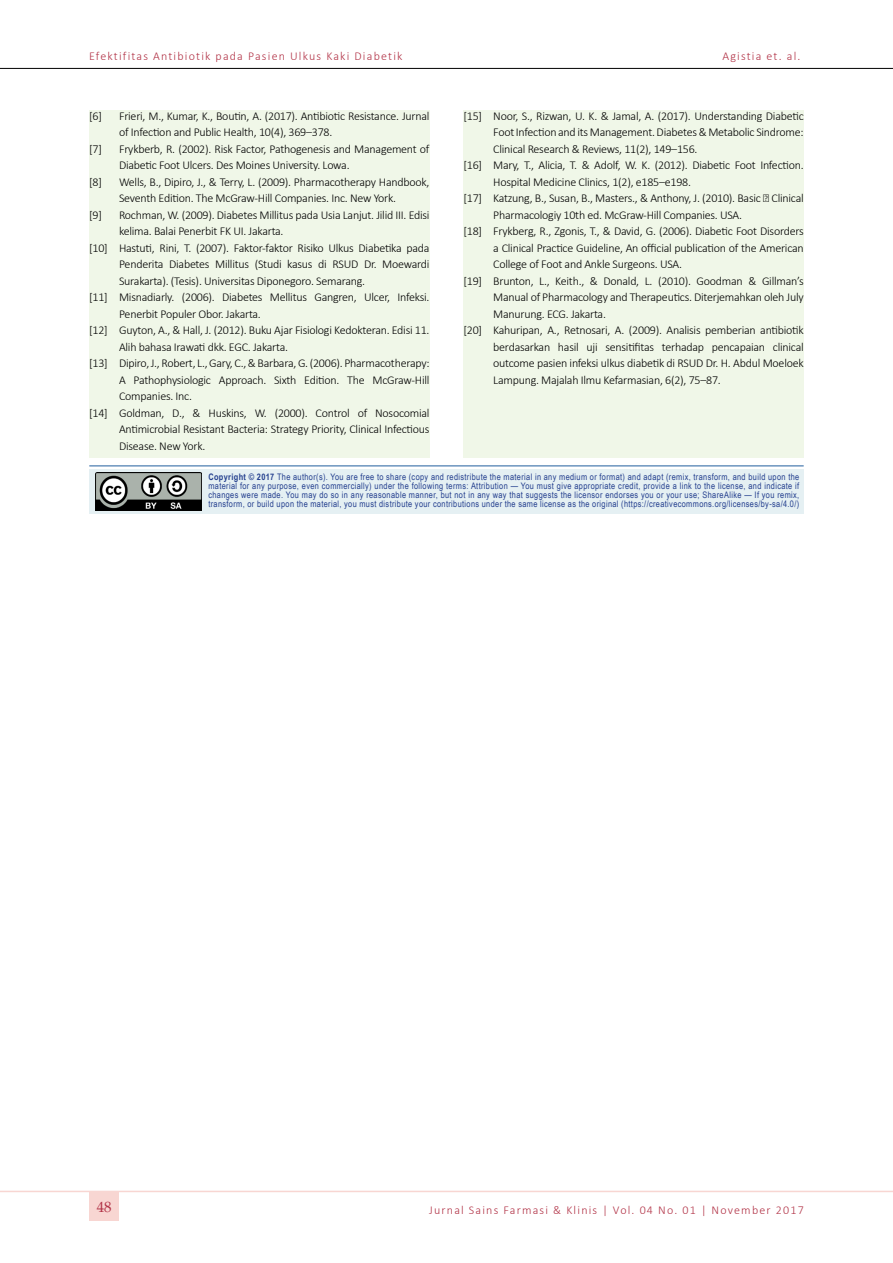
<style>
.page{position:relative;width:893px;height:1263px;background:#fff}
.page>*{position:absolute;margin:0;border:0;box-sizing:border-box;transform-origin:0 0}
.t1{font:15px "Book Antiqua";color:#b23347}
.t2{font:300 12px/16.5px "Calibri";letter-spacing:-.02em;color:#000}
.t3{font:300 12px "Calibri";letter-spacing:.1em;color:#b23347}
.t4{font:9px/9px "Arial Narrow";letter-spacing:.04em;color:#25408f;text-align:justify}
.s1{font-weight:700}
</style>
<div class="page">
<div style="left:89px;top:111px;width:340px;height:347px;background:#f0f7e8"></div>
<div style="left:463px;top:111px;width:341px;height:347px;background:#f0f7e8"></div>
<div style="left:89px;top:469px;width:715px;height:45px;background:#e5f0f3"></div>
<hr style="left:89px;top:465px;width:715px;height:1px;background:#215e9e">
<img style="left:95px;top:473px;width:106px;height:37px">
<hr style="left:0;top:68px;width:893px;height:1px;background:#000">
<hr style="left:0;top:1191px;width:893px;height:1px;background:#f8d6d2">
<div style="left:89px;top:1191px;width:30px;height:30px;background:#f8d6d2"></div>
<p class="t3" style="left:89px;top:49px;width:315px">Efektifitas Antibiotik pada Pasien Ulkus Kaki Diabetik</p>
<p class="t3" style="left:722px;top:49px;width:80px">Agistia et. al.</p>
<p class="t2" style="left:89px;top:107px;width:14px">[6]</p>
<p class="t2" style="left:119px;top:107px;width:312px">Frieri, M., Kumar, K., Boutin, A. (2017). Antibiotic Resistance. Jurnal of Infection and Public Health, 10(4), 369–378.</p>
<p class="t2" style="left:89px;top:140px;width:14px">[7]</p>
<p class="t2" style="left:119px;top:140px;width:312px">Frykberb, R. (2002). Risk Factor, Pathogenesis and Management of<br>Diabetic Foot Ulcers. Des Moines University. Lowa.</p>
<p class="t2" style="left:89px;top:173px;width:14px">[8]</p>
<p class="t2" style="left:119px;top:173px;width:312px">Wells, B., Dipiro, J., &amp; Terry, L. (2009). Pharmacotherapy Handbook,<br>Seventh Edition. The McGraw-Hill Companies. Inc. New York.</p>
<p class="t2" style="left:89px;top:206px;width:14px">[9]</p>
<p class="t2" style="left:119px;top:206px;width:312px">Rochman, W. (2009). Diabetes Millitus pada Usia Lanjut. Jilid III. Edisi</p>
<p class="t2" style="left:119px;top:223px;width:166px">kelima. Balai Penerbit FK UI. Jakarta.</p>
<p class="t2" style="left:89px;top:239px;width:342px">[10] Hastuti, Rini, T. (2007). Faktor-faktor Risiko Ulkus Diabetika pada</p>
<p class="t2" style="left:119px;top:256px;width:312px">Penderita Diabetes Millitus (Studi kasus di RSUD Dr. Moewardi</p>
<p class="t2" style="left:119px;top:272px;width:248px">Surakarta). (Tesis). Universitas Diponegoro. Semarang.</p>
<p class="t2" style="left:89px;top:289px;width:342px">[11] Misnadiarly. (2006). Diabetes Mellitus Gangren, Ulcer, Infeksi.</p>
<p class="t2" style="left:119px;top:305px;width:143px">Penerbit Populer Obor. Jakarta.</p>
<p class="t2" style="left:89px;top:322px;width:342px">[12] Guyton, A., &amp; Hall, J. (2012). Buku Ajar Fisiologi Kedokteran. Edisi 11.</p>
<p class="t2" style="left:119px;top:338px;width:170px">Alih bahasa Irawati dkk. EGC. Jakarta.</p>
<p class="t2" style="left:89px;top:355px;width:342px">[13] Dipiro, J., Robert, L., Gary, C., &amp; Barbara, G. (2006). Pharmacotherapy:</p>
<p class="t2" style="left:119px;top:371px;width:312px">A Pathophysiologic Approach. Sixth Edition. The McGraw-Hill</p>
<p class="t2" style="left:119px;top:388px;width:75px">Companies. Inc.</p>
<p class="t2" style="left:89px;top:404px;width:342px">[14] Goldman, D., &amp; Huskins, W. (2000). Control of Nosocomial</p>
<p class="t2" style="left:119px;top:421px;width:312px">Antimicrobial Resistant Bacteria: Strategy Priority, Clinical Infectious</p>
<p class="t2" style="left:119px;top:437px;width:88px">Disease. New York.</p>
<p class="t2" style="left:463px;top:107px;width:342px">[15] Noor, S., Rizwan, U. K. &amp; Jamal, A. (2017). Understanding Diabetic</p>
<p class="t2" style="left:493px;top:124px;width:312px">Foot Infection and its Management. Diabetes &amp; Metabolic Sindrome:</p>
<p class="t2" style="left:493px;top:140px;width:206px">Clinical Research &amp; Reviews, 11(2), 149–156.</p>
<p class="t2" style="left:463px;top:157px;width:342px">[16] Mary, T., Alicia, T. &amp; Adolf, W. K. (2012). Diabetic Foot Infection.</p>
<p class="t2" style="left:493px;top:173px;width:199px">Hospital Medicine Clinics, 1(2), e185–e198.</p>
<p class="t2" style="left:463px;top:190px;width:342px">[17] Katzung, B., Susan, B., Masters., &amp; Anthony, J. (2010). Basic Clinical</p>
<p class="t2" style="left:493px;top:206px;width:250px">Pharmacologiy 10th ed. McGraw-Hill Companies. USA.</p>
<p class="t2" style="left:463px;top:223px;width:342px">[18] Frykberg, R., Zgonis, T., &amp; David, G. (2006). Diabetic Foot Disorders</p>
<p class="t2" style="left:493px;top:239px;width:312px">a Clinical Practice Guideline, An official publication of the American</p>
<p class="t2" style="left:493px;top:256px;width:190px">College of Foot and Ankle Surgeons. USA.</p>
<p class="t2" style="left:463px;top:272px;width:342px">[19] Brunton, L., Keith., &amp; Donald, L. (2010). Goodman &amp; Gillman’s</p>
<p class="t2" style="left:493px;top:289px;width:312px">Manual of Pharmacology and Therapeutics. Diterjemahkan oleh July</p>
<p class="t2" style="left:493px;top:305px;width:114px">Manurung. ECG. Jakarta.</p>
<p class="t2" style="left:463px;top:322px;width:342px">[20] Kahuripan, A., Retnosari, A. (2009). Analisis pemberian antibiotik</p>
<p class="t2" style="left:493px;top:338px;width:312px">berdasarkan hasil uji sensitifitas terhadap pencapaian clinical</p>
<p class="t2" style="left:493px;top:355px;width:312px">outcome pasien infeksi ulkus diabetik di RSUD Dr. H. Abdul Moeloek</p>
<p class="t2" style="left:493px;top:371px;width:229px">Lampung. Majalah Ilmu Kefarmasian, 6(2), 75–87.</p>
<p class="t4" style="left:208px;top:472px;width:592px"><span class="s1">Copyright © 2017</span> The author(s). You are free to share (copy and redistribute the material in any medium or format) and adapt (remix, transform, and build upon the material for any purpose, even commercially) under the following terms: Attribution — You must give appropriate credit, provide a link to the license, and indicate if changes were made. You may do so in any reasonable manner, but not in any way that suggests the licensor endorses you or your use; ShareAlike — If you remix, transform, or build upon the material, you must distribute your contributions under the same license as the original (https://creativecommons.org/licenses/by-sa/4.0/)</p>
<p class="t1" style="left:97px;top:1196px;width:16px">48</p>
<p class="t3" style="left:429px;top:1202px;width:376px">Jurnal Sains Farmasi &amp; Klinis | Vol. 04 No. 01 | November 2017</p>
</div>
